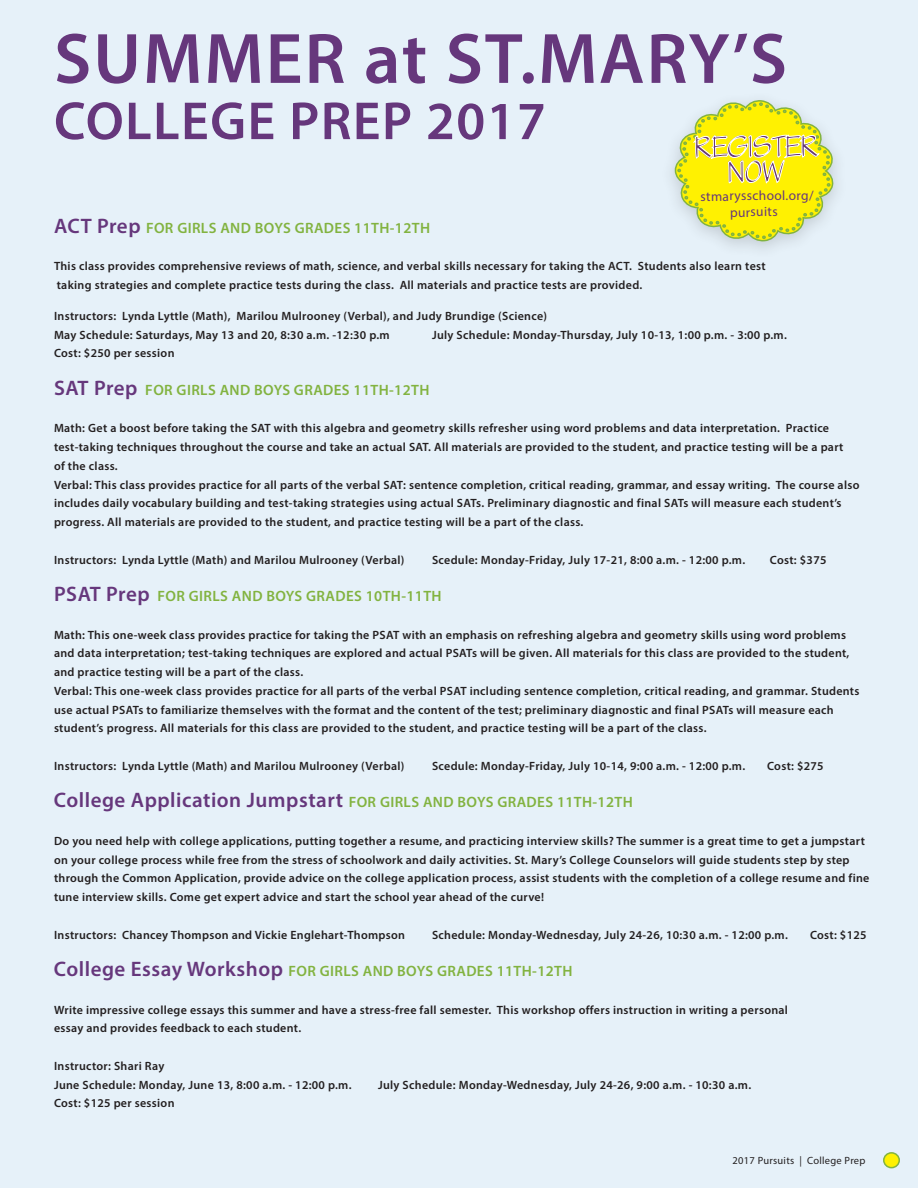
<style>
.page{position:relative;width:918px;height:1188px;background:#e6f1f9}
.page>*{position:absolute;margin:0;border:0;box-sizing:border-box;transform-origin:0 0}
.t1{font:600 72px "Myriad Pro";letter-spacing:.025em;color:#66377c}
.t2{font:600 54px "Myriad Pro";letter-spacing:.025em;color:#66377c}
.t3{font:27px "OLIVEOIL Bold";color:#66377c}
.t4{font:600 15px "Myriad Pro";letter-spacing:.025em;color:#82b340}
.t5{font:13.5px "Myriad Pro";letter-spacing:.015em;color:#66377c}
.t6{font:600 12px "Myriad Pro";letter-spacing:.025em;color:#231f20}
.t7{font:10.5px "Myriad Pro";letter-spacing:.025em;color:#231f20}
.s1{font-size:21px;color:#66377c}
</style>
<div class="page">
<div style="left:884px;top:1153px;width:15px;height:15px;background:#fff101;border-radius:50%"></div>
<div style="left:883px;top:1152px;width:17px;height:16px;border:2px solid #82b340;border-radius:50%"></div>
<svg style="left:674px;top:100px;width:160px;height:141px"></svg>
<p class="t1" style="left:54px;top:13px;width:735px">SUMMER at ST.MARY’S</p>
<p class="t2" style="left:54px;top:87px;width:493px">COLLEGE PREP 2017</p>
<p class="t3" style="left:695px;top:130px;width:124px;rotate:-1deg">REGISTER</p>
<p class="t5" style="left:701px;top:187px;width:115px">stmarysschool.org/</p>
<p class="t5" style="left:730px;top:204px;width:49px">pursuits</p>
<p class="t4" style="left:54px;top:218px;width:378px"><span class="s1">ACT Prep</span> FOR GIRLS AND BOYS GRADES 11TH-12TH</p>
<p class="t6" style="left:54px;top:259px;width:713px">This class provides comprehensive reviews of math, science, and verbal skills necessary for taking the ACT. Students also learn test</p>
<p class="t6" style="left:57px;top:277px;width:587px">taking strategies and complete practice tests during the class. All materials and practice tests are provided.</p>
<p class="t6" style="left:54px;top:308px;width:495px">Instructors: Lynda Lyttle (Math), Marilou Mulrooney (Verbal), and Judy Brundige (Science)</p>
<p class="t6" style="left:54px;top:327px;width:337px">May Schedule: Saturdays, May 13 and 20, 8:30 a.m. -12:30 p.m</p>
<p class="t6" style="left:432px;top:327px;width:356px">July Schedule: Monday-Thursday, July 10-13, 1:00 p.m. - 3:00 p.m.</p>
<p class="t6" style="left:54px;top:346px;width:122px">Cost: $250 per session</p>
<p class="t4" style="left:54px;top:380px;width:377px"><span class="s1">SAT Prep</span> FOR GIRLS AND BOYS GRADES 11TH-12TH</p>
<p class="t6" style="left:54px;top:421px;width:777px">Math: Get a boost before taking the SAT with this algebra and geometry skills refresher using word problems and data interpretation. Practice</p>
<p class="t6" style="left:54px;top:439px;width:791px">test-taking techniques throughout the course and take an actual SAT. All materials are provided to the student, and practice testing will be a part</p>
<p class="t6" style="left:54px;top:458px;width:65px">of the class.</p>
<p class="t6" style="left:54px;top:477px;width:807px">Verbal: This class provides practice for all parts of the verbal SAT: sentence completion, critical reading, grammar, and essay writing. The course also</p>
<p class="t6" style="left:54px;top:496px;width:789px">includes daily vocabulary building and test-taking strategies using actual SATs. Preliminary diagnostic and final SATs will measure each student’s</p>
<p class="t6" style="left:54px;top:514px;width:531px">progress. All materials are provided to the student, and practice testing will be a part of the class.</p>
<p class="t6" style="left:54px;top:552px;width:352px">Instructors: Lynda Lyttle (Math) and Marilou Mulrooney (Verbal)</p>
<p class="t6" style="left:432px;top:552px;width:315px">Scedule: Monday-Friday, July 17-21, 8:00 a.m. - 12:00 p.m.</p>
<p class="t6" style="left:770px;top:552px;width:58px">Cost: $375</p>
<p class="t4" style="left:54px;top:587px;width:389px"><span class="s1">PSAT Prep</span> FOR GIRLS AND BOYS GRADES 10TH-11TH</p>
<p class="t6" style="left:54px;top:627px;width:794px">Math: This one-week class provides practice for taking the PSAT with an emphasis on refreshing algebra and geometry skills using word problems</p>
<p class="t6" style="left:54px;top:646px;width:797px">and data interpretation; test-taking techniques are explored and actual PSATs will be given. All materials for this class are provided to the student,</p>
<p class="t6" style="left:54px;top:664px;width:251px">and practice testing will be a part of the class.</p>
<p class="t6" style="left:54px;top:683px;width:807px">Verbal: This one-week class provides practice for all parts of the verbal PSAT including sentence completion, critical reading, and grammar. Students</p>
<p class="t6" style="left:54px;top:702px;width:781px">use actual PSATs to familiarize themselves with the format and the content of the test; preliminary diagnostic and final PSATs will measure each</p>
<p class="t6" style="left:54px;top:721px;width:654px">student’s progress. All materials for this class are provided to the student, and practice testing will be a part of the class.</p>
<p class="t6" style="left:54px;top:758px;width:352px">Instructors: Lynda Lyttle (Math) and Marilou Mulrooney (Verbal)</p>
<p class="t6" style="left:432px;top:758px;width:315px">Scedule: Monday-Friday, July 10-14, 9:00 a.m. - 12:00 p.m.</p>
<p class="t6" style="left:767px;top:758px;width:58px">Cost: $275</p>
<p class="t4" style="left:54px;top:793px;width:580px"><span class="s1">College Application Jumpstart</span> FOR GIRLS AND BOYS GRADES 11TH-12TH</p>
<p class="t6" style="left:54px;top:833px;width:812px">Do you need help with college applications, putting together a resume, and practicing interview skills? The summer is a great time to get a jumpstart</p>
<p class="t6" style="left:54px;top:852px;width:797px">on your college process while free from the stress of schoolwork and daily activities. St. Mary’s College Counselors will guide students step by step</p>
<p class="t6" style="left:54px;top:871px;width:817px">through the Common Application, provide advice on the college application process, assist students with the completion of a college resume and fine</p>
<p class="t6" style="left:54px;top:889px;width:492px">tune interview skills. Come get expert advice and start the school year ahead of the curve!</p>
<p class="t6" style="left:54px;top:927px;width:353px">Instructors: Chancey Thompson and Vickie Englehart-Thompson</p>
<p class="t6" style="left:432px;top:927px;width:357px">Schedule: Monday-Wednesday, July 24-26, 10:30 a.m. - 12:00 p.m.</p>
<p class="t6" style="left:810px;top:927px;width:58px">Cost: $125</p>
<p class="t4" style="left:54px;top:962px;width:520px"><span class="s1">College Essay Workshop</span> FOR GIRLS AND BOYS GRADES 11TH-12TH</p>
<p class="t6" style="left:54px;top:1002px;width:736px">Write impressive college essays this summer and have a stress-free fall semester. This workshop offers instruction in writing a personal</p>
<p class="t6" style="left:54px;top:1021px;width:249px">essay and provides feedback to each student.</p>
<p class="t6" style="left:54px;top:1058px;width:112px">Instructor: Shari Ray</p>
<p class="t6" style="left:54px;top:1077px;width:299px">June Schedule: Monday, June 13, 8:00 a.m. - 12:00 p.m.</p>
<p class="t6" style="left:378px;top:1077px;width:375px">July Schedule: Monday-Wednesday, July 24-26, 9:00 a.m. - 10:30 a.m.</p>
<p class="t6" style="left:54px;top:1096px;width:122px">Cost: $125 per session</p>
<p class="t7" style="left:733px;top:1154px;width:134px">2017 Pursuits | College Prep</p>
</div>
